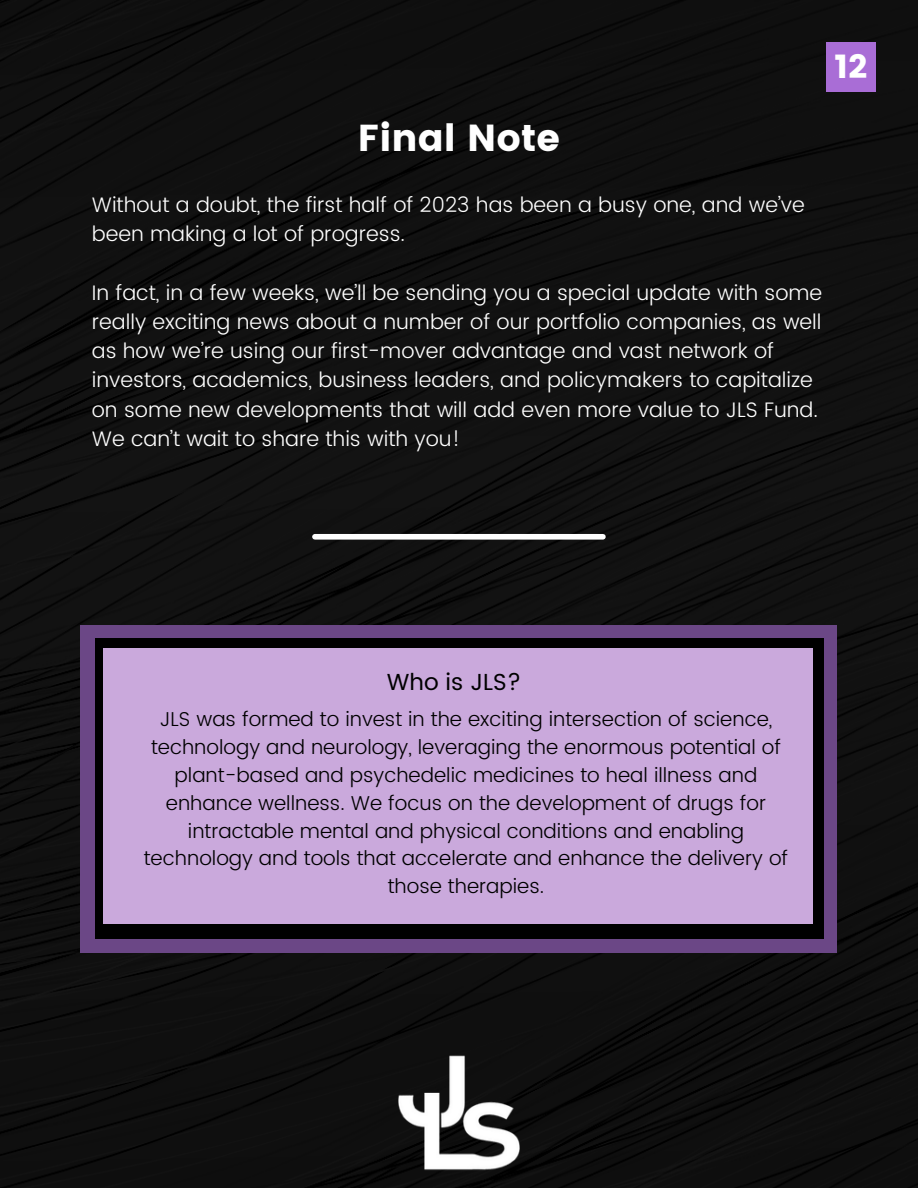
<style>
.page{position:relative;width:918px;height:1188px;background:#101010}
.page>*{position:absolute;margin:0;border:0;box-sizing:border-box;transform-origin:0 0}
.t1{font:37.5px "Poppins";color:#fefefe}
.t2{font:33px "Poppins";color:#fff}
.t3{font:23.25px "Poppins";color:#000}
.t4{font:300 21px/29.2px "Poppins";color:#fefefe}
.t5{font:300 20.1px/27.9px "Poppins";color:#000;text-align:center}
</style>
<div class="page">
<div style="left:826px;top:42px;width:50px;height:50px;background:#a96dd6"></div>
<img style="left:398px;top:1052px;width:122px;height:122px">
<div style="left:315px;top:534px;width:288px;height:6px;background:#fefefe"></div>
<div style="left:81px;top:625px;width:756px;height:327px;background:#6b4786"></div>
<div style="left:95px;top:639px;width:728px;height:300px;background:#000"></div>
<div style="left:104px;top:648px;width:709px;height:275px;background:#caa9dc"></div>
<p class="t1" style="left:358px;top:116px;width:204px">Final Note</p>
<p class="t2" style="left:835px;top:47px;width:34px">12</p>
<p class="t4" style="left:92px;top:190px;width:714px">Without a doubt, the first half of 2023 has been a busy one, and we’ve been making a lot of progress.</p>
<p class="t4" style="left:92px;top:278px;width:732px">In fact, in a few weeks, we’ll be sending you a special update with some really exciting news about a number of our portfolio companies, as well as how we’re using our first-mover advantage and vast network of investors, academics, business leaders, and policymakers to capitalize on some new developments that will add even more value to JLS Fund.<br>We can’t wait to share this with you!</p>
<p class="t3" style="left:387px;top:668px;width:136px">Who is JLS?</p>
<p class="t5" style="left:144px;top:705px;width:646px">JLS was formed to invest in the exciting intersection of science, technology and neurology, leveraging the enormous potential of plant-based and psychedelic medicines to heal illness and enhance wellness. We focus on the development of drugs for intractable mental and physical conditions and enabling technology and tools that accelerate and enhance the delivery of those therapies.</p>
</div>
